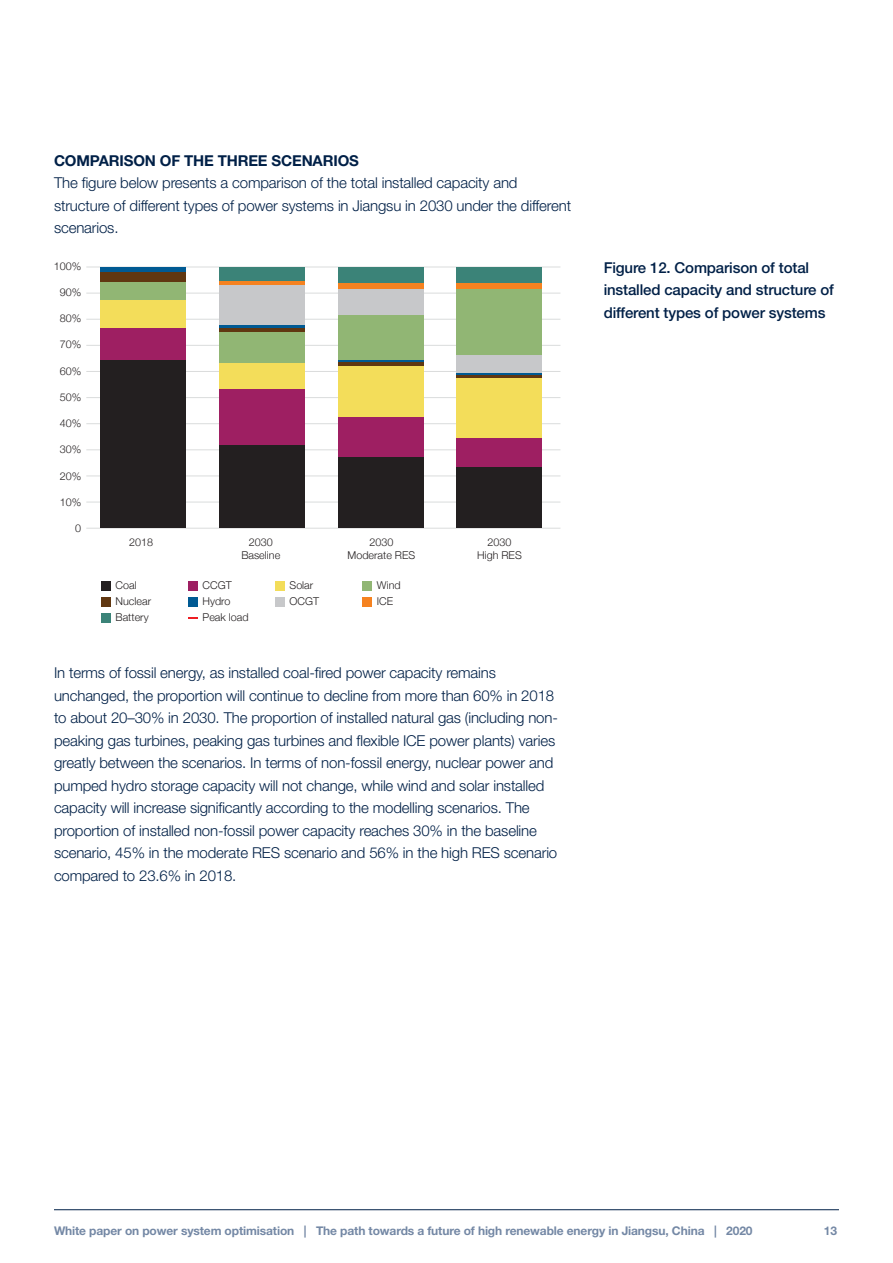
<style>
.page{position:relative;width:893px;height:1263px;background:#fff}
.page>*{position:absolute;margin:0;border:0;box-sizing:border-box;transform-origin:0 0}
.t1{font:300 15px/22.5px "Helvetica Neue LT Std";letter-spacing:-.01em;color:#002047}
.t2{font:500 15px/22.5px "Helvetica Neue LT Std";letter-spacing:-.01em;color:#002047}
.t3{font:700 15px "Helvetica Neue LT Std";letter-spacing:-.01em;color:#002047}
.t4{font:700 12px "Helvetica Neue LT Std";letter-spacing:-.01em;color:#7488a5}
.t5{font:300 10.8px/12.9px "Helvetica Neue";color:#231f20;text-align:center}
</style>
<div class="page">
<hr style="left:54px;top:1209px;width:785px;height:1px;background:#002047">
<hr style="left:86px;top:345px;width:474px;height:1px;background:#dadcdc">
<hr style="left:86px;top:319px;width:474px;height:1px;background:#dadcdc">
<hr style="left:86px;top:293px;width:474px;height:1px;background:#dadcdc">
<hr style="left:86px;top:450px;width:474px;height:1px;background:#dadcdc">
<hr style="left:86px;top:476px;width:474px;height:1px;background:#dadcdc">
<hr style="left:86px;top:502px;width:474px;height:1px;background:#dadcdc">
<hr style="left:86px;top:423px;width:474px;height:1px;background:#dadcdc">
<hr style="left:86px;top:397px;width:474px;height:1px;background:#dadcdc">
<hr style="left:86px;top:371px;width:474px;height:1px;background:#dadcdc">
<hr style="left:86px;top:528px;width:474px;height:1px;background:#dadcdc">
<hr style="left:86px;top:267px;width:474px;height:1px;background:#dadcdc">
<div style="left:101px;top:267px;width:85px;height:5px;background:#005a93"></div>
<div style="left:101px;top:273px;width:85px;height:9px;background:#603711"></div>
<div style="left:101px;top:282px;width:85px;height:18px;background:#91b674"></div>
<div style="left:101px;top:300px;width:85px;height:29px;background:#f3dd5a"></div>
<div style="left:101px;top:329px;width:85px;height:32px;background:#9e1f62"></div>
<div style="left:101px;top:361px;width:85px;height:167px;background:#231f20"></div>
<div style="left:219px;top:267px;width:86px;height:14px;background:#3b8378"></div>
<hr style="left:219px;top:281px;width:86px;height:4px;background:#f58220">
<div style="left:219px;top:285px;width:86px;height:40px;background:#c7c8ca"></div>
<hr style="left:219px;top:325px;width:86px;height:3px;background:#005a93">
<div style="left:219px;top:328px;width:86px;height:5px;background:#603711"></div>
<div style="left:219px;top:333px;width:86px;height:30px;background:#91b674"></div>
<div style="left:219px;top:363px;width:86px;height:26px;background:#f3dd5a"></div>
<div style="left:219px;top:389px;width:86px;height:56px;background:#9e1f62"></div>
<div style="left:219px;top:445px;width:86px;height:83px;background:#231f20"></div>
<div style="left:338px;top:267px;width:85px;height:16px;background:#3b8378"></div>
<div style="left:338px;top:283px;width:85px;height:6px;background:#f58220"></div>
<div style="left:338px;top:289px;width:85px;height:27px;background:#c7c8ca"></div>
<hr style="left:338px;top:360px;width:85px;height:2px;background:#005a93">
<hr style="left:338px;top:362px;width:85px;height:4px;background:#603711">
<div style="left:338px;top:315px;width:85px;height:45px;background:#91b674"></div>
<div style="left:338px;top:366px;width:85px;height:52px;background:#f3dd5a"></div>
<div style="left:338px;top:418px;width:85px;height:40px;background:#9e1f62"></div>
<div style="left:338px;top:458px;width:85px;height:70px;background:#231f20"></div>
<div style="left:457px;top:267px;width:85px;height:17px;background:#3b8378"></div>
<div style="left:457px;top:284px;width:85px;height:6px;background:#f58220"></div>
<div style="left:457px;top:355px;width:85px;height:18px;background:#c7c8ca"></div>
<hr style="left:457px;top:373px;width:85px;height:2px;background:#005a93">
<svg style="left:457px;top:375px;width:85px;height:4px"></svg>
<div style="left:457px;top:290px;width:85px;height:65px;background:#91b674"></div>
<div style="left:457px;top:379px;width:85px;height:59px;background:#f3dd5a"></div>
<div style="left:457px;top:438px;width:85px;height:30px;background:#9e1f62"></div>
<div style="left:457px;top:468px;width:85px;height:60px;background:#231f20"></div>
<div style="left:188px;top:581px;width:9px;height:9px;background:#9e1f62"></div>
<div style="left:362px;top:581px;width:9px;height:9px;background:#91b674"></div>
<div style="left:101px;top:581px;width:9px;height:10px;background:#231f20"></div>
<div style="left:275px;top:581px;width:9px;height:10px;background:#f3dd5a"></div>
<div style="left:101px;top:597px;width:9px;height:9px;background:#603711"></div>
<div style="left:101px;top:613px;width:9px;height:10px;background:#3b8378"></div>
<div style="left:275px;top:597px;width:9px;height:9px;background:#c7c8ca"></div>
<div style="left:362px;top:597px;width:9px;height:9px;background:#f58220"></div>
<div style="left:188px;top:597px;width:9px;height:10px;background:#005a93"></div>
<svg style="left:188px;top:617px;width:9px;height:2px"></svg>
<p class="t3" style="left:54px;top:151px;width:306px">COMPARISON OF THE THREE SCENARIOS</p>
<p class="t1" style="left:54px;top:172px;width:519px">The figure below presents a comparison of the total installed capacity and structure of different types of power systems in Jiangsu in 2030 under the different scenarios.</p>
<p class="t5" style="left:54px;top:258px;width:29px">100%</p>
<p class="t5" style="left:60px;top:285px;width:23px">90%</p>
<p class="t5" style="left:60px;top:311px;width:23px">80%</p>
<p class="t5" style="left:60px;top:337px;width:23px">70%</p>
<p class="t5" style="left:60px;top:364px;width:23px">60%</p>
<p class="t5" style="left:60px;top:390px;width:23px">50%</p>
<p class="t5" style="left:60px;top:416px;width:23px">40%</p>
<p class="t5" style="left:60px;top:442px;width:23px">30%</p>
<p class="t5" style="left:60px;top:469px;width:23px">20%</p>
<p class="t5" style="left:60px;top:495px;width:23px">10%</p>
<p class="t5" style="left:75px;top:521px;width:7px">0</p>
<p class="t5" style="left:129px;top:535px;width:25px">2018</p>
<p class="t5" style="left:116px;top:577px;width:23px">Coal</p>
<p class="t5" style="left:203px;top:577px;width:31px">CCGT</p>
<p class="t5" style="left:290px;top:577px;width:25px">Solar</p>
<p class="t5" style="left:377px;top:577px;width:25px">Wind</p>
<p class="t5" style="left:116px;top:592px;width:37px;line-height:16.4px;text-align:left">Nuclear<br>Battery</p>
<p class="t5" style="left:203px;top:593px;width:29px">Hydro</p>
<p class="t5" style="left:290px;top:593px;width:31px">OCGT</p>
<p class="t5" style="left:377px;top:593px;width:18px">ICE</p>
<p class="t5" style="left:241px;top:535px;width:40px">2030<br>Baseline</p>
<p class="t5" style="left:348px;top:535px;width:69px">2030<br>Moderate RES</p>
<p class="t5" style="left:203px;top:610px;width:48px">Peak load</p>
<p class="t5" style="left:477px;top:535px;width:46px">2030<br>High RES</p>
<p class="t1" style="left:54px;top:661px;width:505px">In terms of fossil energy, as installed coal-fired power capacity remains unchanged, the proportion will continue to decline from more than 60% in 2018 to about 20–30% in 2030. The proportion of installed natural gas (including non&shy;peaking gas turbines, peaking gas turbines and flexible ICE power plants) varies greatly between the scenarios. In terms of non-fossil energy, nuclear power and pumped hydro storage capacity will not change, while wind and solar installed capacity will increase significantly according to the modelling scenarios. The proportion of installed non-fossil power capacity reaches 30% in the baseline scenario, 45% in the moderate RES scenario and 56% in the high RES scenario compared to 23.6% in 2018.</p>
<p class="t2" style="left:604px;top:256px;width:232px">Figure 12. Comparison of total installed capacity and structure of different types of power systems</p>
<p class="t4" style="left:54px;top:1224px;width:700px">White paper on power system optimisation | The path towards a future of high renewable energy in Jiangsu, China | 2020</p>
<p class="t4" style="left:824px;top:1224px;width:15px">13</p>
</div>
